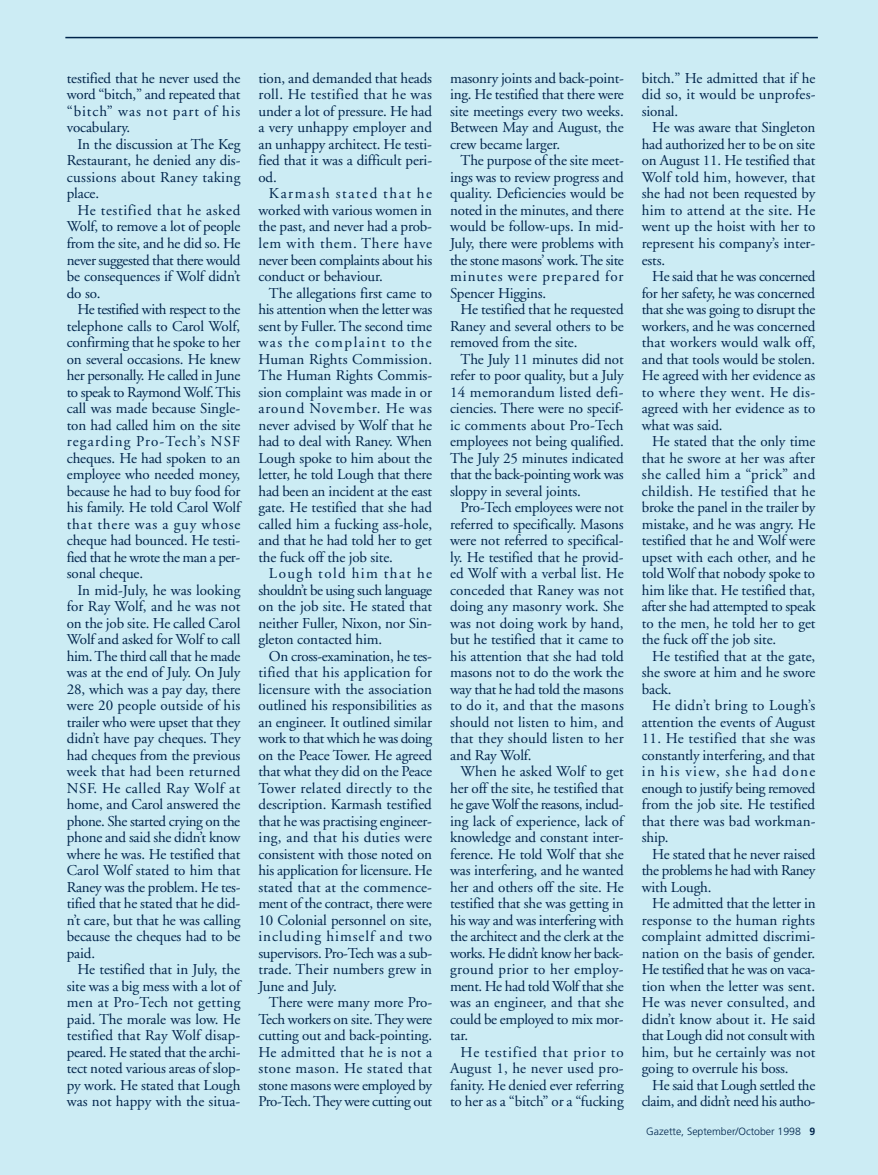
<style>
.page{position:relative;width:878px;height:1175px;background:#fff}
.page>*{position:absolute;margin:0;border:0;box-sizing:border-box;transform-origin:0 0}
.t1{font:15px/16.5px "Adobe Garamond";letter-spacing:-.01em;color:#00244b;text-align:justify}
.t2{font:15px/16.5px "Adobe Garamond";letter-spacing:-.035em;color:#00244b;text-align:right}
.t3{font:300 10.5px "Frutiger";color:#00244b}
.s1{font-weight:700}
</style>
<div class="page">
<div style="left:0;top:0;width:878px;height:1174px;background:#ccecf4"></div>
<hr style="left:65px;top:37px;width:752px;height:1px;background:#00244b">
<p class="t1" style="left:67px;top:71px;width:175px">testified that he never used the word “bitch,” and repeated that “bitch” was not part of his vocabulary.</p>
<p class="t1" style="left:67px;top:137px;width:175px;text-indent:10px">In the discussion at The Keg Restaurant, he denied any dis&shy;cussions about Raney taking place.</p>
<p class="t1" style="left:67px;top:203px;width:175px;text-indent:10px">He testified that he asked Wolf, to remove a lot of people from the site, and he did so. He never suggested that there would be consequences if Wolf didn’t do so.</p>
<p class="t1" style="left:67px;top:302px;width:175px;text-indent:10px">He testified with respect to the telephone calls to Carol Wolf, confirming that he spoke to her on several occasions. He knew her personally. He called in June to speak to Raymond Wolf. This call was made because Single&shy;ton had called him on the site regarding Pro-Tech’s NSF cheques. He had spoken to an employee who needed money, because he had to buy food for his family. He told Carol Wolf that there was a guy whose cheque had bounced. He testi&shy;fied that he wrote the man a per&shy;sonal cheque.</p>
<p class="t1" style="left:67px;top:583px;width:175px;text-indent:10px">In mid-July, he was looking for Ray Wolf, and he was not on the job site. He called Carol Wolf and asked for Wolf to call him. The third call that he made was at the end of July. On July 28, which was a pay day, there were 20 people outside of his trailer who were upset that they didn’t have pay cheques. They had cheques from the previous week that had been returned NSF. He called Ray Wolf at home, and Carol answered the phone. She started crying on the phone and said she didn’t know where he was. He testified that Carol Wolf stated to him that Raney was the problem. He tes&shy;tified that he stated that he did&shy;n’t care, but that he was calling because the cheques had to be paid.</p>
<p class="t1" style="left:67px;top:962px;width:175px;text-indent:10px">He testified that in July, the site was a big mess with a lot of men at Pro-Tech not getting paid. The morale was low. He testified that Ray Wolf disap&shy;peared. He stated that the archi&shy;tect noted various areas of slop&shy;py work. He stated that Lough was not happy with the situa-</p>
<p class="t1" style="left:258px;top:71px;width:175px">tion, and demanded that heads roll. He testified that he was under a lot of pressure. He had a very unhappy employer and an unhappy architect. He testi&shy;fied that it was a difficult peri&shy;od.</p>
<p class="t1" style="left:258px;top:187px;width:175px;text-indent:10px">Karmash stated that he worked with various women in the past, and never had a prob&shy;lem with them. There have never been complaints about his conduct or behaviour.</p>
<p class="t1" style="left:258px;top:286px;width:175px;text-indent:10px">The allegations first came to his attention when the letter was sent by Fuller. The second time was the complaint to the Human Rights Commission.<br>The Human Rights Commis&shy;sion complaint was made in or around November. He was never advised by Wolf that he had to deal with Raney. When Lough spoke to him about the letter, he told Lough that there had been an incident at the east gate. He testified that she had called him a fucking ass-hole, and that he had told her to get the fuck off the job site.</p>
<p class="t1" style="left:258px;top:566px;width:175px;text-indent:10px">Lough told him that he shouldn’t be using such language on the job site. He stated that neither Fuller, Nixon, nor Sin&shy;gleton contacted him.</p>
<p class="t1" style="left:258px;top:649px;width:175px;text-indent:10px">On cross-examination, he tes&shy;tified that his application for licensure with the association outlined his responsibilities as an engineer. It outlined similar work to that which he was doing on the Peace Tower. He agreed that what they did on the Peace Tower related directly to the description. Karmash testified that he was practising engineer&shy;ing, and that his duties were consistent with those noted on his application for licensure. He stated that at the commence&shy;ment of the contract, there were 10 Colonial personnel on site, including himself and two supervisors. Pro-Tech was a sub&shy;trade. Their numbers grew in June and July.</p>
<p class="t1" style="left:258px;top:995px;width:175px;text-indent:10px">There were many more Pro-Tech workers on site. They were cutting out and back-pointing.<br>He admitted that he is not a stone mason. He stated that stone masons were employed by Pro-Tech. They were cutting out</p>
<p class="t1" style="left:450px;top:71px;width:175px">masonry joints and back-point&shy;ing. He testified that there were site meetings every two weeks.<br>Between May and August, the crew became larger.</p>
<p class="t1" style="left:450px;top:154px;width:175px;text-indent:10px">The purpose of the site meet&shy;ings was to review progress and quality. Deficiencies would be noted in the minutes, and there would be follow-ups. In mid-July, there were problems with the stone masons’ work. The site minutes were prepared for Spencer Higgins.</p>
<p class="t1" style="left:450px;top:302px;width:175px;text-indent:10px">He testified that he requested Raney and several others to be removed from the site.</p>
<p class="t1" style="left:450px;top:352px;width:175px;text-indent:10px">The July 11 minutes did not refer to poor quality, but a July 14 memorandum listed defi&shy;ciencies. There were no specif&shy;ic comments about Pro-Tech employees not being qualified.<br>The July 25 minutes indicated that the back-pointing work was sloppy in several joints.</p>
<p class="t1" style="left:450px;top:500px;width:175px;text-indent:11px">Pro-Tech employees were not referred to specifically. Masons were not referred to specifical&shy;ly. He testified that he provid&shy;ed Wolf with a verbal list. He conceded that Raney was not doing any masonry work. She was not doing work by hand, but he testified that it came to his attention that she had told masons not to do the work the way that he had told the masons to do it, and that the masons should not listen to him, and that they should listen to her and Ray Wolf.</p>
<p class="t1" style="left:450px;top:764px;width:175px;text-indent:11px">When he asked Wolf to get her off the site, he testified that he gave Wolf the reasons, includ&shy;ing lack of experience, lack of knowledge and constant inter&shy;ference. He told Wolf that she was interfering, and he wanted her and others off the site. He testified that she was getting in his way and was interfering with the architect and the clerk at the works. He didn’t know her back&shy;ground prior to her employ&shy;ment. He had told Wolf that she was an engineer, and that she could be employed to mix mor&shy;tar.</p>
<p class="t1" style="left:450px;top:1045px;width:175px;text-indent:10px">He testified that prior to August 1, he never used pro&shy;fanity. He denied ever referring to her as a “bitch” or a “fucking</p>
<p class="t1" style="left:641px;top:71px;width:175px">bitch.” He admitted that if he did so, it would be unprofes&shy;sional.</p>
<p class="t1" style="left:641px;top:121px;width:175px;text-indent:10px">He was aware that Singleton had authorized her to be on site on August 11. He testified that Wolf told him, however, that she had not been requested by him to attend at the site. He went up the hoist with her to represent his company’s inter&shy;ests.</p>
<p class="t1" style="left:641px;top:269px;width:175px;text-indent:10px">He said that he was concerned for her safety, he was concerned that she was going to disrupt the workers, and he was concerned that workers would walk off, and that tools would be stolen.<br>He agreed with her evidence as to where they went. He dis&shy;agreed with her evidence as to what was said.</p>
<p class="t1" style="left:641px;top:434px;width:175px;text-indent:10px">He stated that the only time that he swore at her was after she called him a “prick” and childish. He testified that he broke the panel in the trailer by mistake, and he was angry. He testified that he and Wolf were upset with each other, and he told Wolf that nobody spoke to him like that. He testified that, after she had attempted to speak to the men, he told her to get the fuck off the job site.</p>
<p class="t1" style="left:641px;top:649px;width:175px;text-indent:10px">He testified that at the gate, she swore at him and he swore back.</p>
<p class="t1" style="left:641px;top:698px;width:175px;text-align:right">He didn’t bring to Lough’s attention the events of August</p>
<p class="t1" style="left:641px;top:731px;width:175px">11. He testified that she was constantly interfering, and that in his view, she had done enough to justify being removed from the job site. He testified that there was bad workman&shy;ship.</p>
<p class="t1" style="left:641px;top:847px;width:175px;text-indent:11px">He stated that he never raised the problems he had with Raney with Lough.</p>
<p class="t1" style="left:641px;top:896px;width:175px;text-indent:11px">He admitted that the letter in response to the human rights complaint admitted discrimi&shy;nation on the basis of gender.<br>He testified that he was on vaca&shy;tion when the letter was sent.<br>He was never consulted, and didn’t know about it. He said that Lough did not consult with him, but he certainly was not going to overrule his boss.</p>
<p class="t2" style="left:641px;top:1078px;width:175px">He said that Lough settled the claim, and didn’t need his autho-</p>
<p class="t3" style="left:646px;top:1126px;width:171px">Gazette, September/October 1998 <span class="s1">9</span></p>
</div>
